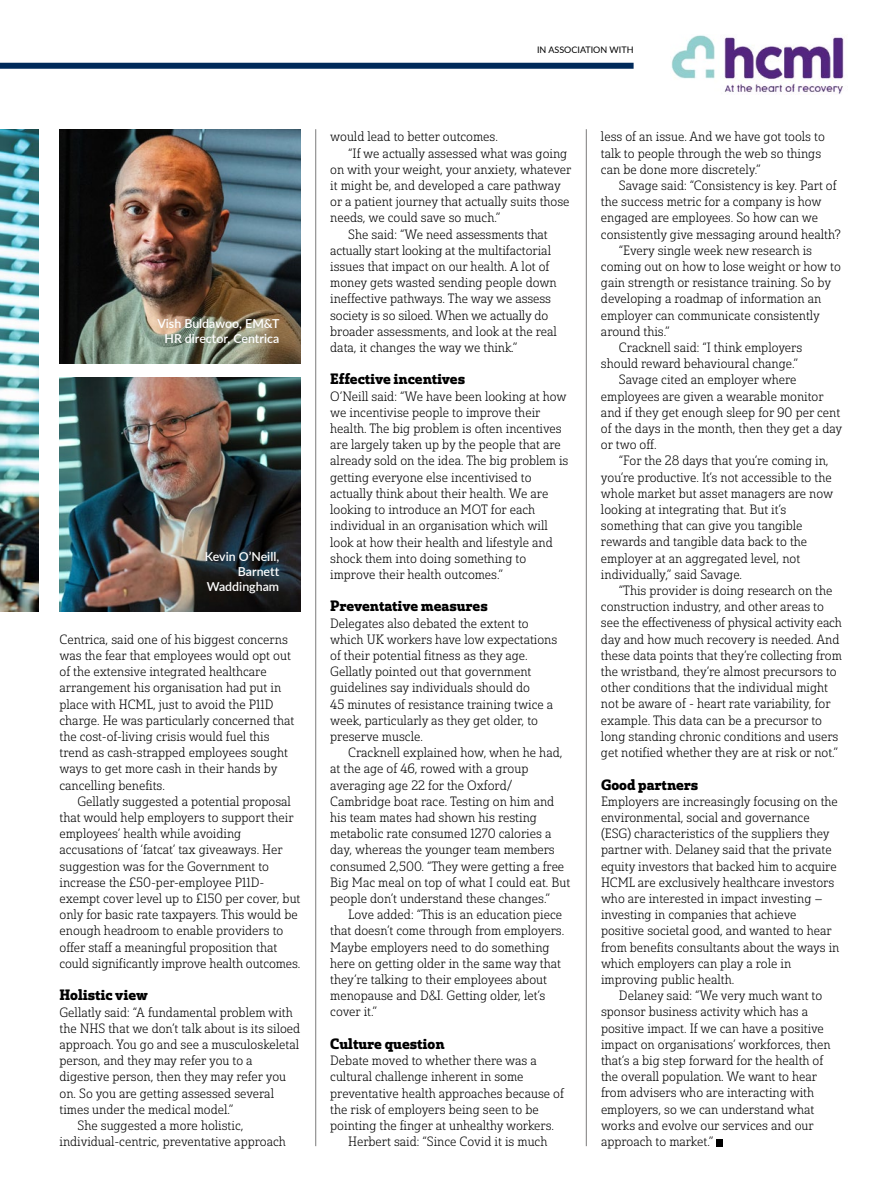
<style>
.page{position:relative;width:893px;height:1191px;background:#fff}
.page>*{position:absolute;margin:0;border:0;box-sizing:border-box;transform-origin:0 0}
.t1{font:14.7px "Solitas Slab Nor Bol";color:#000}
.t2{font:13.2px/16.2px "Solitas Slab Nor Lig";color:#000}
.t3{font:600 12.3px/15.3px "Lato";color:#fff;text-align:right}
.t4{font:9px "Lato";color:#000}
</style>
<div class="page">
<div style="left:716px;top:1139px;width:7px;height:7px;background:#000"></div>
<hr style="left:315px;top:129px;width:1px;height:1017px;background:#7c7b7b">
<hr style="left:586px;top:129px;width:1px;height:1017px;background:#7c7b7b">
<div style="left:0;top:63px;width:634px;height:6px;background:#002a5a"></div>
<img style="left:671px;top:35px;width:173px;height:59px">
<img style="left:60px;top:377px;width:240px;height:234px">
<img style="left:0;top:129px;width:39px;height:482px">
<img style="left:60px;top:129px;width:240px;height:234px">
<p class="t4" style="left:537px;top:44px;width:98px">IN ASSOCIATION WITH</p>
<p class="t3" style="left:157px;top:315px;width:124px;text-align:center">Vish Buldawoo, EM&amp;T<br>HR director, Centrica</p>
<p class="t3" style="left:205px;top:548px;width:76px">Kevin O’Neill,<br>Barnett<br>Waddingham</p>
<p class="t2" style="left:60px;top:631px;width:236px">Centrica, said one of his biggest concerns was the fear that employees would opt out of the extensive integrated healthcare arrangement his organisation had put in place with HCML, just to avoid the P11D charge. He was particularly concerned that the cost-of-living crisis would fuel this trend as cash-strapped employees sought ways to get more cash in their hands by cancelling benefits.</p>
<p class="t2" style="left:60px;top:793px;width:242px;text-indent:18px">Gellatly suggested a potential proposal that would help employers to support their employees’ health while avoiding accusations of ‘fatcat’ tax giveaways. Her suggestion was for the Government to increase the £50-per-employee P11D&shy;exempt cover level up to £150 per cover, but only for basic rate taxpayers. This would be enough headroom to enable providers to offer staff a meaningful proposition that could significantly improve health outcomes.</p>
<p class="t1" style="left:60px;top:985px;width:90px">Holistic view</p>
<p class="t2" style="left:60px;top:1004px;width:235px">Gellatly said: “A fundamental problem with</p>
<p class="t2" style="left:60px;top:1020px;width:242px">the NHS that we don’t talk about is its siloed</p>
<p class="t2" style="left:60px;top:1036px;width:241px">approach. You go and see a musculoskeletal</p>
<p class="t2" style="left:60px;top:1052px;width:195px">person, and they may refer you to a</p>
<p class="t2" style="left:60px;top:1069px;width:228px">digestive person, then they may refer you</p>
<p class="t2" style="left:60px;top:1085px;width:216px">on. So you are getting assessed several</p>
<p class="t2" style="left:60px;top:1101px;width:175px">times under the medical model.”</p>
<p class="t2" style="left:78px;top:1117px;width:167px">She suggested a more holistic,</p>
<p class="t2" style="left:60px;top:1133px;width:228px">individual-centric, preventative approach</p>
<p class="t2" style="left:330px;top:129px;width:169px">would lead to better outcomes.</p>
<p class="t2" style="left:348px;top:145px;width:221px">“If we actually assessed what was going</p>
<p class="t2" style="left:330px;top:161px;width:243px">on with your weight, your anxiety, whatever</p>
<p class="t2" style="left:330px;top:178px;width:232px">it might be, and developed a care pathway</p>
<p class="t2" style="left:330px;top:194px;width:241px">or a patient journey that actually suits those</p>
<p class="t2" style="left:330px;top:210px;width:172px">needs, we could save so much.”</p>
<p class="t2" style="left:348px;top:226px;width:201px">She said: “We need assessments that</p>
<p class="t2" style="left:330px;top:242px;width:222px">actually start looking at the multifactorial</p>
<p class="t2" style="left:330px;top:258px;width:221px">issues that impact on our health. A lot of</p>
<p class="t2" style="left:330px;top:275px;width:228px">money gets wasted sending people down</p>
<p class="t2" style="left:330px;top:291px;width:222px">ineffective pathways. The way we assess</p>
<p class="t2" style="left:330px;top:307px;width:220px">society is so siloed. When we actually do</p>
<p class="t2" style="left:330px;top:323px;width:228px">broader assessments, and look at the real</p>
<p class="t2" style="left:330px;top:339px;width:188px">data, it changes the way we think.”</p>
<p class="t1" style="left:330px;top:369px;width:136px">Effective incentives</p>
<p class="t2" style="left:330px;top:388px;width:240px">O’Neill said: “We have been looking at how we incentivise people to improve their health. The big problem is often incentives are largely taken up by the people that are already sold on the idea. The big problem is getting everyone else incentivised to actually think about their health. We are looking to introduce an MOT for each individual in an organisation which will look at how their health and lifestyle and shock them into doing something to improve their health outcomes.”</p>
<p class="t1" style="left:330px;top:596px;width:159px">Preventative measures</p>
<p class="t2" style="left:330px;top:615px;width:229px">Delegates also debated the extent to which UK workers have low expectations of their potential fitness as they age.<br>Gellatly pointed out that government guidelines say individuals should do<br>45 minutes of resistance training twice a week, particularly as they get older, to preserve muscle.</p>
<p class="t2" style="left:330px;top:745px;width:242px;text-indent:18px">Cracknell explained how, when he had, at the age of 46, rowed with a group averaging age 22 for the Oxford/ Cambridge boat race. Testing on him and his team mates had shown his resting metabolic rate consumed 1270 calories a day, whereas the younger team members consumed 2,500. “They were getting a free Big Mac meal on top of what I could eat. But people don’t understand these changes.”</p>
<p class="t2" style="left:330px;top:906px;width:235px;text-indent:18px">Love added: “This is an education piece that doesn’t come through from employers.<br>Maybe employers need to do something here on getting older in the same way that they’re talking to their employees about menopause and D&amp;I. Getting older, let’s cover it.”</p>
<p class="t1" style="left:330px;top:1034px;width:116px">Culture question</p>
<p class="t2" style="left:330px;top:1052px;width:208px">Debate moved to whether there was a</p>
<p class="t2" style="left:330px;top:1069px;width:195px">cultural challenge inherent in some</p>
<p class="t2" style="left:330px;top:1085px;width:235px">preventative health approaches because of</p>
<p class="t2" style="left:330px;top:1101px;width:210px">the risk of employers being seen to be</p>
<p class="t2" style="left:330px;top:1117px;width:225px">pointing the finger at unhealthy workers.</p>
<p class="t2" style="left:348px;top:1133px;width:201px">Herbert said: “Since Covid it is much</p>
<p class="t2" style="left:601px;top:129px;width:225px">less of an issue. And we have got tools to talk to people through the web so things can be done more discretely.”</p>
<p class="t2" style="left:619px;top:178px;width:219px">Savage said: “Consistency is key. Part of</p>
<p class="t2" style="left:601px;top:194px;width:222px">the success metric for a company is how</p>
<p class="t2" style="left:601px;top:210px;width:219px">engaged are employees. So how can we</p>
<p class="t2" style="left:601px;top:226px;width:241px">consistently give messaging around health?</p>
<p class="t2" style="left:619px;top:242px;width:195px">“Every single week new research is</p>
<p class="t2" style="left:601px;top:259px;width:241px">coming out on how to lose weight or how to</p>
<p class="t2" style="left:601px;top:275px;width:232px">gain strength or resistance training. So by</p>
<p class="t2" style="left:601px;top:291px;width:222px">developing a roadmap of information an</p>
<p class="t2" style="left:601px;top:307px;width:220px">employer can communicate consistently</p>
<p class="t2" style="left:601px;top:323px;width:70px">around this.”</p>
<p class="t2" style="left:619px;top:339px;width:185px">Cracknell said: “I think employers</p>
<p class="t2" style="left:601px;top:356px;width:199px">should reward behavioural change.”</p>
<p class="t2" style="left:619px;top:372px;width:179px">Savage cited an employer where</p>
<p class="t2" style="left:601px;top:388px;width:224px">employees are given a wearable monitor</p>
<p class="t2" style="left:601px;top:404px;width:241px">and if they get enough sleep for 90 per cent</p>
<p class="t2" style="left:601px;top:420px;width:243px">of the days in the month, then they get a day</p>
<p class="t2" style="left:601px;top:437px;width:57px">or two off.</p>
<p class="t2" style="left:619px;top:453px;width:211px">“For the 28 days that you’re coming in,</p>
<p class="t2" style="left:601px;top:469px;width:232px">you’re productive. It’s not accessible to the</p>
<p class="t2" style="left:601px;top:485px;width:234px">whole market but asset managers are now</p>
<p class="t2" style="left:601px;top:501px;width:187px">looking at integrating that. But it’s</p>
<p class="t2" style="left:601px;top:518px;width:203px">something that can give you tangible</p>
<p class="t2" style="left:601px;top:534px;width:208px">rewards and tangible data back to the</p>
<p class="t2" style="left:601px;top:550px;width:201px">employer at an aggregated level, not</p>
<p class="t2" style="left:601px;top:566px;width:143px">individually,” said Savage.</p>
<p class="t2" style="left:619px;top:582px;width:215px">“This provider is doing research on the</p>
<p class="t2" style="left:601px;top:599px;width:224px">construction industry, and other areas to</p>
<p class="t2" style="left:601px;top:615px;width:242px">see the effectiveness of physical activity each</p>
<p class="t2" style="left:601px;top:631px;width:240px">day and how much recovery is needed. And</p>
<p class="t2" style="left:601px;top:647px;width:242px">these data points that they’re collecting from</p>
<p class="t2" style="left:601px;top:663px;width:237px">the wristband, they’re almost precursors to</p>
<p class="t2" style="left:601px;top:680px;width:228px">other conditions that the individual might</p>
<p class="t2" style="left:601px;top:696px;width:231px">not be aware of - heart rate variability, for</p>
<p class="t2" style="left:601px;top:712px;width:222px">example. This data can be a precursor to</p>
<p class="t2" style="left:601px;top:728px;width:239px">long standing chronic conditions and users</p>
<p class="t2" style="left:601px;top:744px;width:239px">get notified whether they are at risk or not.”</p>
<p class="t1" style="left:601px;top:774px;width:99px">Good partners</p>
<p class="t2" style="left:601px;top:793px;width:240px">Employers are increasingly focusing on the environmental, social and governance (ESG) characteristics of the suppliers they partner with. Delaney said that the private equity investors that backed him to acquire HCML are exclusively healthcare investors who are interested in impact investing – investing in companies that achieve positive societal good, and wanted to hear from benefits consultants about the ways in which employers can play a role in improving public health.</p>
<p class="t2" style="left:601px;top:988px;width:231px;text-indent:18px">Delaney said: “We very much want to sponsor business activity which has a positive impact. If we can have a positive impact on organisations’ workforces, then that’s a big step forward for the health of the overall population. We want to hear from advisers who are interacting with employers, so we can understand what works and evolve our services and our approach to market.”</p>
</div>
